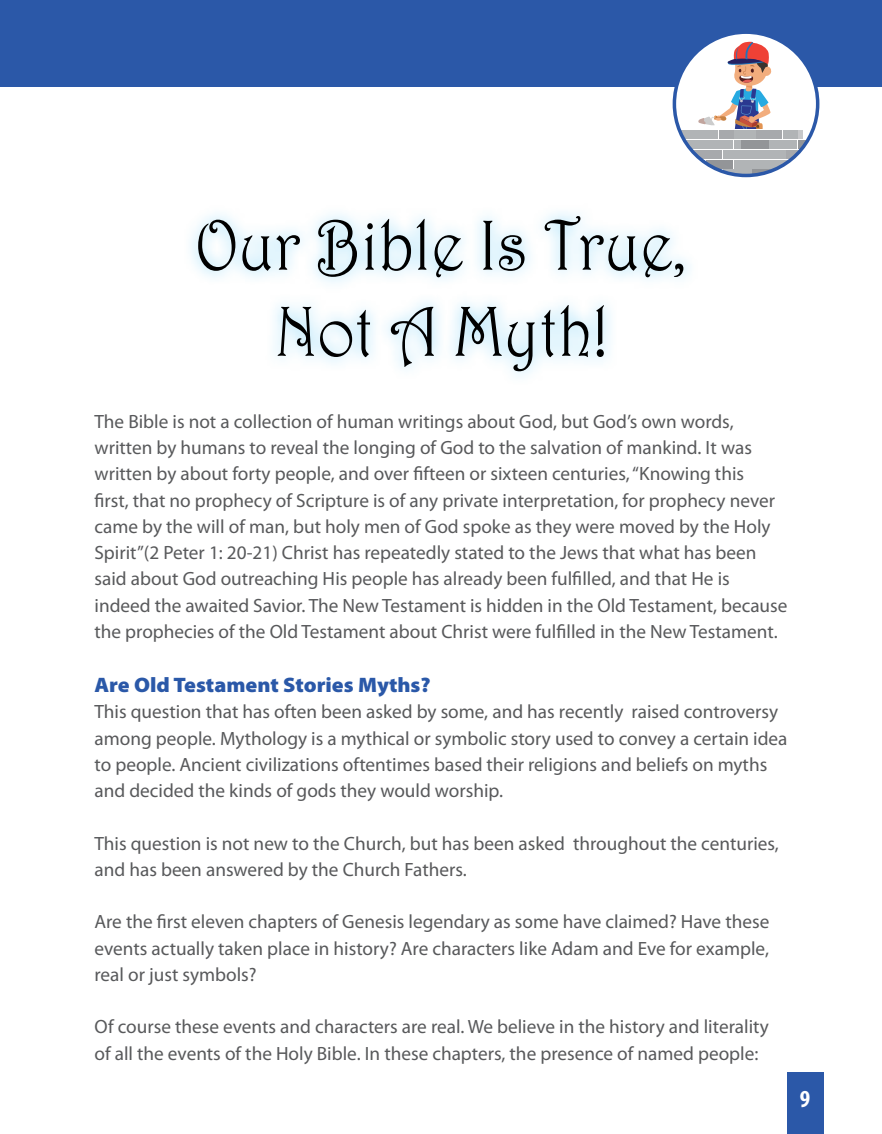
<style>
.page{position:relative;width:882px;height:1134px;background:#fff}
.page>*{position:absolute;margin:0;border:0;box-sizing:border-box;transform-origin:0 0}
.t1{font:71.75px/86.1px "Harrington";color:#000;text-align:center;scale:.9 1}
.t2{font:700 condensed 24.5px "Myriad Pro";color:#fff}
.t3{font:900 21px "Myriad Pro";color:#2a58a8;scale:1.05 1}
.t4{font:19.25px/26.2px "Myriad Pro";color:#58595b}
</style>
<div class="page">
<svg style="left:190px;top:212px;width:500px;height:165px"></svg>
<div style="left:0;top:0;width:882px;height:87px;background:#2b58a8"></div>
<div style="left:674px;top:32px;width:144px;height:143px;background:#fff;border-radius:50%"></div>
<svg style="left:681px;top:130px;width:134px;height:40px"></svg>
<svg style="left:689px;top:150px;width:2px;height:9px"></svg>
<div style="left:678px;top:160px;width:27px;height:8px;background:#fff"></div>
<div style="left:674px;top:150px;width:14px;height:9px;background:#fff"></div>
<svg style="left:681px;top:140px;width:10px;height:9px"></svg>
<svg style="left:677px;top:130px;width:14px;height:9px"></svg>
<svg style="left:691px;top:35px;width:87px;height:139px"></svg>
<div style="left:751px;top:170px;width:22px;height:5px;background:#939598"></div>
<svg style="left:723px;top:170px;width:27px;height:5px"></svg>
<svg style="left:691px;top:170px;width:31px;height:4px"></svg>
<div style="left:798px;top:160px;width:20px;height:8px;background:#fff"></div>
<svg style="left:770px;top:160px;width:27px;height:8px"></svg>
<svg style="left:787px;top:150px;width:27px;height:9px"></svg>
<svg style="left:798px;top:140px;width:17px;height:9px"></svg>
<div style="left:770px;top:140px;width:27px;height:9px;background:#b1b4b6"></div>
<div style="left:798px;top:130px;width:5px;height:9px;background:#c7c8ca"></div>
<div style="left:783px;top:130px;width:15px;height:9px;background:#b1b4b6"></div>
<div style="left:753px;top:150px;width:33px;height:9px;background:#b1b4b6"></div>
<div style="left:741px;top:140px;width:28px;height:9px;background:#939598"></div>
<div style="left:734px;top:130px;width:21px;height:9px;background:#b1b4b6"></div>
<div style="left:757px;top:130px;width:25px;height:9px;background:#a7a9ac"></div>
<svg style="left:762px;top:170px;width:16px;height:5px"></svg>
<div style="left:673px;top:30px;width:146px;height:147px;border:4px solid #2b58a8;border-radius:50%"></div>
<div style="left:787px;top:1072px;width:37px;height:62px;background:#2b58a8"></div>
<h1 class="t1" style="left:195px;top:201px;width:547px">Our Bible Is True,<br>Not A Myth!</h1>
<p class="t4" style="left:94px;top:408px;width:695px">The Bible is not a collection of human writings about God, but God’s own words, written by humans to reveal the longing of God to the salvation of mankind. It was written by about forty people, and over fifteen or sixteen centuries, “Knowing this<br>first, that no prophecy of Scripture is of any private interpretation, for prophecy never came by the will of man, but holy men of God spoke as they were moved by the Holy Spirit”(2 Peter 1: 20-21) Christ has repeatedly stated to the Jews that what has been said about God outreaching His people has already been fulfilled, and that He is indeed the awaited Savior. The New Testament is hidden in the Old Testament, because the prophecies of the Old Testament about Christ were fulfilled in the New Testament.</p>
<p class="t3" style="left:94px;top:671px;width:322px">Are Old Testament Stories Myths?</p>
<p class="t4" style="left:94px;top:698px;width:695px">This question that has often been asked by some, and has recently raised controversy among people. Mythology is a mythical or symbolic story used to convey a certain idea to people. Ancient civilizations oftentimes based their religions and beliefs on myths and decided the kinds of gods they would worship.</p>
<p class="t4" style="left:94px;top:830px;width:686px">This question is not new to the Church, but has been asked throughout the centuries, and has been answered by the Church Fathers.</p>
<p class="t4" style="left:94px;top:908px;width:676px;text-align:justify">Are the first eleven chapters of Genesis legendary as some have claimed? Have these events actually taken place in history? Are characters like Adam and Eve for example, real or just symbols?</p>
<p class="t4" style="left:94px;top:1014px;width:676px">Of course these events and characters are real. We believe in the history and literality of all the events of the Holy Bible. In these chapters, the presence of named people:</p>
<p class="t2" style="left:800px;top:1083px;width:12px">9</p>
</div>
